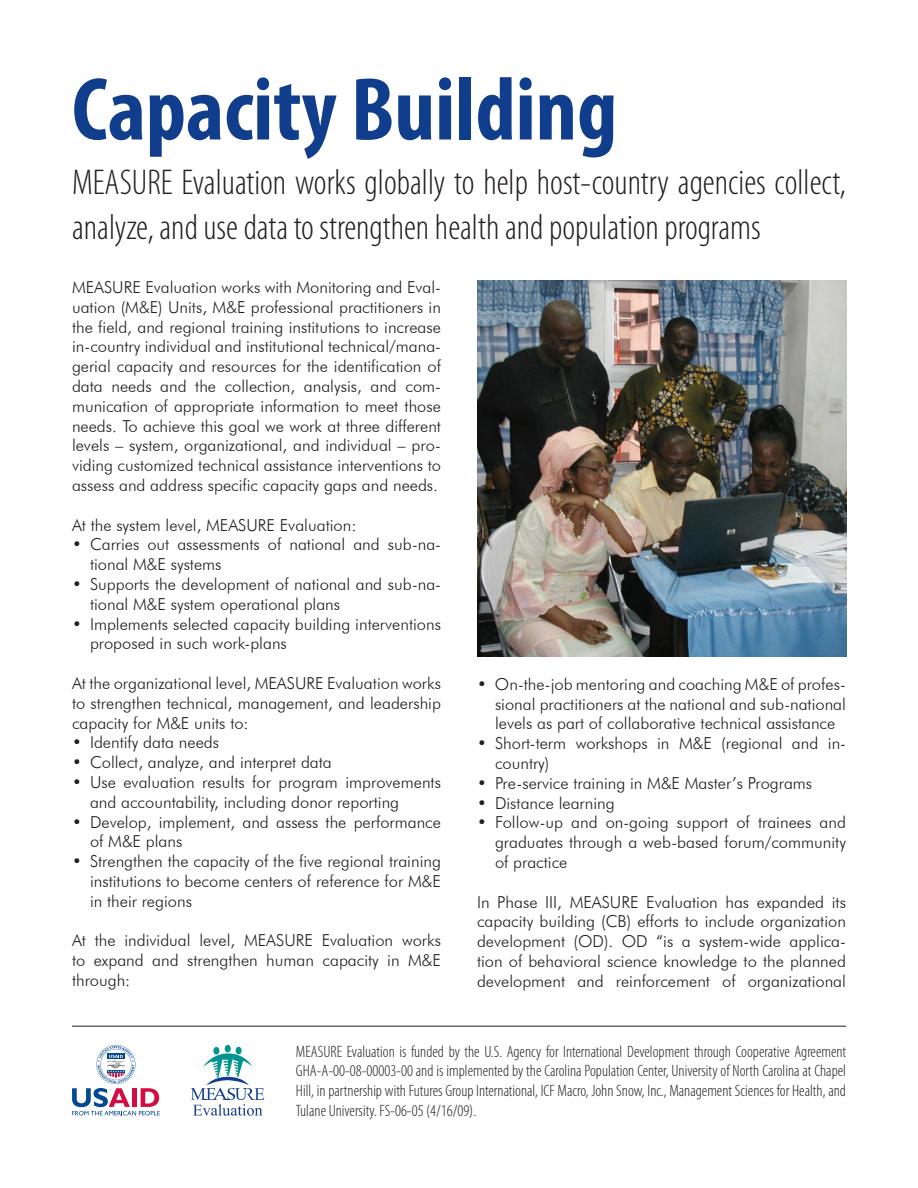
<style>
.page{position:relative;width:918px;height:1188px;background:#fff}
.page>*{position:absolute;margin:0;border:0;box-sizing:border-box;transform-origin:0 0}
.t1{font:700 condensed 90px "Myriad Pro";color:#103d8c}
.t2{font:300 condensed 36px/45px "Myriad Pro";color:#231f20}
.t3{font:300 16.5px/19.8px "Futura BT";color:#231f20;text-align:justify}
.t4{font:300 condensed 16.5px/19.8px "Myriad Pro";color:#231f20;text-align:justify}
</style>
<div class="page">
<svg style="left:72px;top:1045px;width:88px;height:70px"></svg>
<div style="left:213px;top:1047px;width:6px;height:8px;background:#00958e;border-radius:50%"></div>
<div style="left:225px;top:1045px;width:6px;height:7px;background:#00958e;border-radius:50%"></div>
<div style="left:236px;top:1047px;width:6px;height:7px;background:#00958e;border-radius:50%"></div>
<svg style="left:191px;top:1053px;width:73px;height:63px"></svg>
<hr style="left:72px;top:1026px;width:774px;height:1px;background:#231f20">
<img style="left:477px;top:280px;width:369px;height:377px">
<h1 class="t1" style="left:72px;top:53px;width:547px">Capacity Building</h1>
<h2 class="t2" style="left:72px;top:159px;width:775px">MEASURE Evaluation works globally to help host-country agencies collect, analyze, and use data to strengthen health and population programs</h2>
<p class="t3" style="left:72px;top:277px;width:371px">MEASURE Evaluation works with Monitoring and Eval&shy;uation (M&amp;E) Units, M&amp;E professional practitioners in the field, and regional training institutions to increase in-country individual and institutional technical/mana&shy;gerial capacity and resources for the identification of data needs and the collection, analysis, and com&shy;munication of appropriate information to meet those needs. To achieve this goal we work at three different levels – system, organizational, and individual – pro&shy;viding customized technical assistance interventions to assess and address specific capacity gaps and needs.</p>
<p class="t3" style="left:72px;top:515px;width:286px">At the system level, MEASURE Evaluation:</p>
<p class="t3" style="left:90px;top:535px;width:352px;text-indent:-18px">• Carries out assessments of national and sub-na&shy;tional M&amp;E systems</p>
<p class="t3" style="left:90px;top:574px;width:352px;text-indent:-18px">• Supports the development of national and sub-na&shy;tional M&amp;E system operational plans</p>
<p class="t3" style="left:90px;top:614px;width:353px;text-indent:-18px">• Implements selected capacity building interventions proposed in such work-plans</p>
<p class="t3" style="left:72px;top:673px;width:371px">At the organizational level, MEASURE Evaluation works to strengthen technical, management, and leadership capacity for M&amp;E units to:</p>
<p class="t3" style="left:72px;top:733px;width:149px">• Identify data needs</p>
<p class="t3" style="left:72px;top:752px;width:261px">• Collect, analyze, and interpret data</p>
<p class="t3" style="left:90px;top:772px;width:353px;text-indent:-18px">• Use evaluation results for program improvements and accountability, including donor reporting</p>
<p class="t3" style="left:90px;top:812px;width:353px;text-indent:-18px">• Develop, implement, and assess the performance of M&amp;E plans</p>
<p class="t3" style="left:90px;top:851px;width:352px;text-indent:-18px">• Strengthen the capacity of the five regional training institutions to become centers of reference for M&amp;E in their regions</p>
<p class="t3" style="left:72px;top:931px;width:370px">At the individual level, MEASURE Evaluation works to expand and strengthen human capacity in M&amp;E through:</p>
<p class="t3" style="left:495px;top:674px;width:353px;text-indent:-18px">• On-the-job mentoring and coaching M&amp;E of profes&shy;sional practitioners at the national and sub-national levels as part of collaborative technical assistance</p>
<p class="t3" style="left:495px;top:733px;width:353px;text-indent:-18px">• Short-term workshops in M&amp;E (regional and in&shy;country)</p>
<p class="t3" style="left:477px;top:773px;width:337px">• Pre-service training in M&amp;E Master’s Programs</p>
<p class="t3" style="left:477px;top:793px;width:139px">• Distance learning</p>
<p class="t3" style="left:495px;top:812px;width:353px;text-indent:-18px">• Follow-up and on-going support of trainees and graduates through a web-based forum/community of practice</p>
<p class="t3" style="left:477px;top:892px;width:371px">In Phase III, MEASURE Evaluation has expanded its capacity building (CB) efforts to include organization development (OD). OD “is a system-wide applica&shy;tion of behavioral science knowledge to the planned development and reinforcement of organizational</p>
<p class="t4" style="left:296px;top:1041px;width:552px">MEASURE Evaluation is funded by the U.S. Agency for International Development through Cooperative Agreement GHA-A-00-08-00003-00 and is implemented by the Carolina Population Center, University of North Carolina at Chapel Hill, in partnership with Futures Group International, ICF Macro, John Snow, Inc., Management Sciences for Health, and Tulane University. FS-06-05 (4/16/09).</p>
</div>
